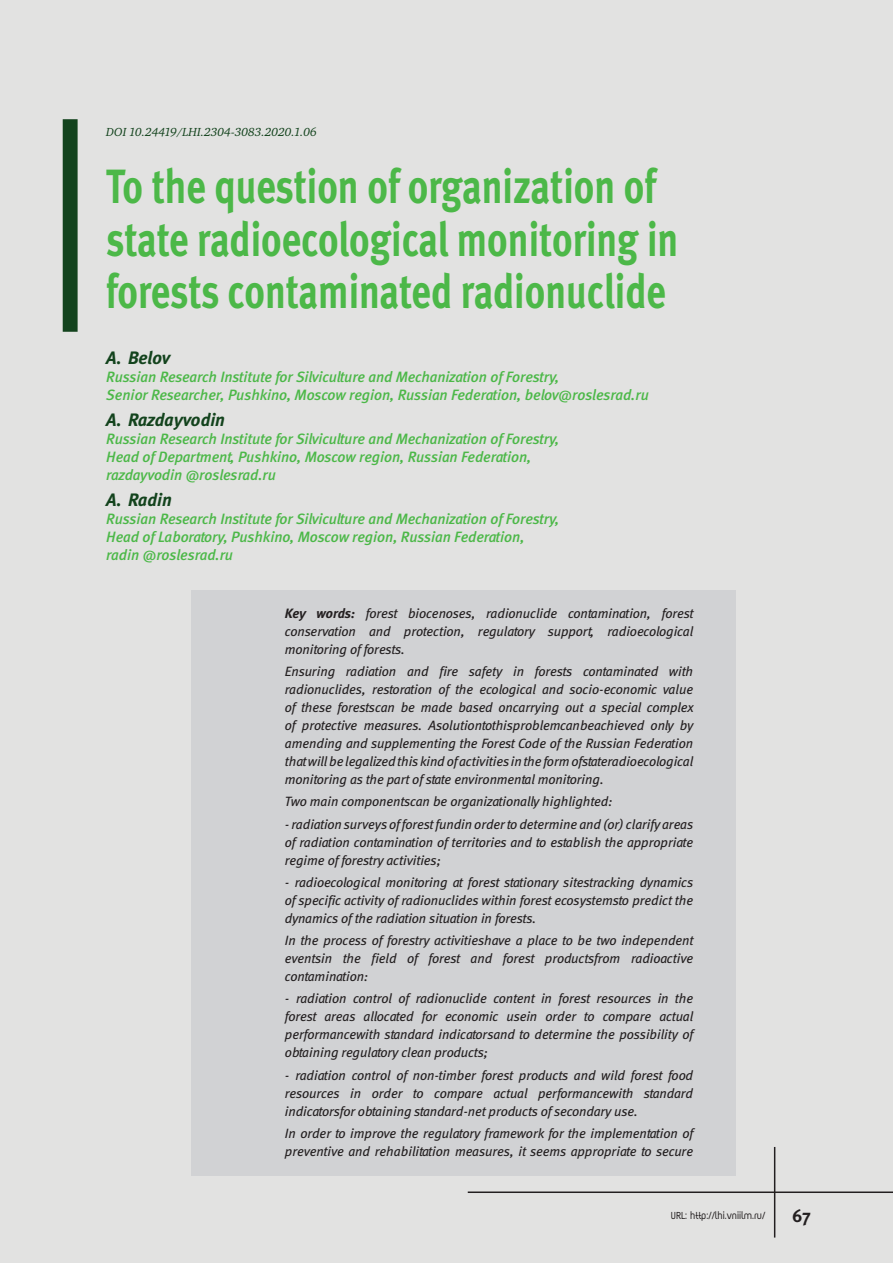
<style>
.page{position:relative;width:893px;height:1263px;background:#e2e2e1}
.page>*{position:absolute;margin:0;border:0;box-sizing:border-box;transform-origin:0 0}
.Zag_1{font:48px/52.5px "Meta Bold LFC";color:#4cb848;scale:.8 1}
.Zag_Avtor{font:italic 18px "Meta Bold C";color:#13431d}
.t1{font:18px "Meta Bold C";color:#231f20}
.Zag_Avtor_01{font:italic 15px/18px "Meta Medium C";letter-spacing:-.01em;color:#4cb848}
.Annotaciya{font:italic 13.5px/18px "Meta Book C";letter-spacing:-.01em;color:#231f20;text-align:justify}
.UDK{font:italic 12px "Charter C";color:#13431d}
.t2{font:700 12px "Magic C";color:#231f20}
.s1{font-family:"Meta Bold LFC"}
</style>
<div class="page">
<hr style="left:468px;top:1191px;width:425px;height:2px;background:#231f20">
<hr style="left:774px;top:1147px;width:1px;height:90px;background:#231f20">
<div style="left:63px;top:119px;width:15px;height:213px;background:#13431d"></div>
<div style="left:191px;top:590px;width:545px;height:84px;background:#d1d2d4"></div>
<div style="left:191px;top:648px;width:545px;height:156px;background:#d1d2d4"></div>
<div style="left:191px;top:801px;width:545px;height:83px;background:#d1d2d4"></div>
<div style="left:191px;top:859px;width:545px;height:84px;background:#d1d2d4"></div>
<div style="left:191px;top:917px;width:545px;height:84px;background:#d1d2d4"></div>
<div style="left:191px;top:976px;width:545px;height:101px;background:#d1d2d4"></div>
<div style="left:191px;top:1052px;width:545px;height:83px;background:#d1d2d4"></div>
<div style="left:191px;top:1110px;width:545px;height:66px;background:#d1d2d4"></div>
<p class="UDK" style="left:106px;top:126px;width:212px">DOI 10.24419/LHI.2304-3083.2020.1.06</p>
<p class="Zag_1" style="left:106px;top:160px;width:717px">To the question of organization of state radioecological monitoring in forests contaminated radionuclide</p>
<p class="Zag_Avtor" style="left:106px;top:347px;width:65px">A. Belov</p>
<p class="Zag_Avtor_01" style="left:106px;top:368px;width:544px">Russian Research Institute for Silviculture and Mechanization of Forestry,<br>Senior Researcher, Pushkino, Moscow region, Russian Federation, belov@roslesrad.ru</p>
<p class="Zag_Avtor" style="left:106px;top:409px;width:120px">A. Razdayvodin</p>
<p class="Zag_Avtor_01" style="left:106px;top:429px;width:455px">Russian Research Institute for Silviculture and Mechanization of Forestry,<br>Head of Department, Pushkino, Moscow region, Russian Federation, razdayvodin @roslesrad.ru</p>
<p class="Zag_Avtor" style="left:106px;top:488px;width:67px">A. Radin</p>
<p class="Zag_Avtor_01" style="left:106px;top:509px;width:455px">Russian Research Institute for Silviculture and Mechanization of Forestry,<br>Head of Laboratory, Pushkino, Moscow region, Russian Federation,</p>
<p class="Zag_Avtor_01" style="left:106px;top:545px;width:128px">radin @roslesrad.ru</p>
<p class="Annotaciya" style="left:285px;top:604px;width:410px"><span class="s1">Key words:</span> forest biocenoses, radionuclide contamination, forest conservation and protection, regulatory support, radioecological monitoring of forests.</p>
<p class="Annotaciya" style="left:285px;top:662px;width:410px">Ensuring radiation and fire safety in forests contaminated with radionuclides, restoration of the ecological and socio-economic value of these forestscan be made based oncarrying out a special complex of protective measures. Asolutiontothisproblemcanbeachieved only by amending and supplementing the Forest Code of the Russian Federation that will be legalized this kind of activities in the form ofstateradioecological monitoring as the part of state environmental monitoring.</p>
<p class="Annotaciya" style="left:285px;top:793px;width:329px">Two main componentscan be organizationally highlighted:</p>
<p class="Annotaciya" style="left:285px;top:815px;width:410px">- radiation surveys of forest fundin order to determine and (or) clarify areas of radiation contamination of territories and to establish the appropriate regime of forestry activities;</p>
<p class="Annotaciya" style="left:285px;top:873px;width:410px">- radioecological monitoring at forest stationary sitestracking dynamics of specific activity of radionuclides within forest ecosystemsto predict the dynamics of the radiation situation in forests.</p>
<p class="Annotaciya" style="left:285px;top:931px;width:410px">In the process of forestry activitieshave a place to be two independent eventsin the field of forest and forest productsfrom radioactive contamination:</p>
<p class="Annotaciya" style="left:285px;top:990px;width:410px">- radiation control of radionuclide content in forest resources in the forest areas allocated for economic usein order to compare actual performancewith standard indicatorsand to determine the possibility of obtaining regulatory clean products;</p>
<p class="Annotaciya" style="left:285px;top:1066px;width:410px">- radiation control of non-timber forest products and wild forest food resources in order to compare actual performancewith standard indicatorsfor obtaining standard-net products of secondary use.</p>
<p class="Annotaciya" style="left:285px;top:1124px;width:410px">In order to improve the regulatory framework for the implementation of preventive and rehabilitation measures, it seems appropriate to secure</p>
<p class="t2" style="left:671px;top:1210px;width:96px">URL: http://lhi.vniilm.ru/</p>
<h2 class="t1" style="left:792px;top:1205px;width:20px">67</h2>
</div>
